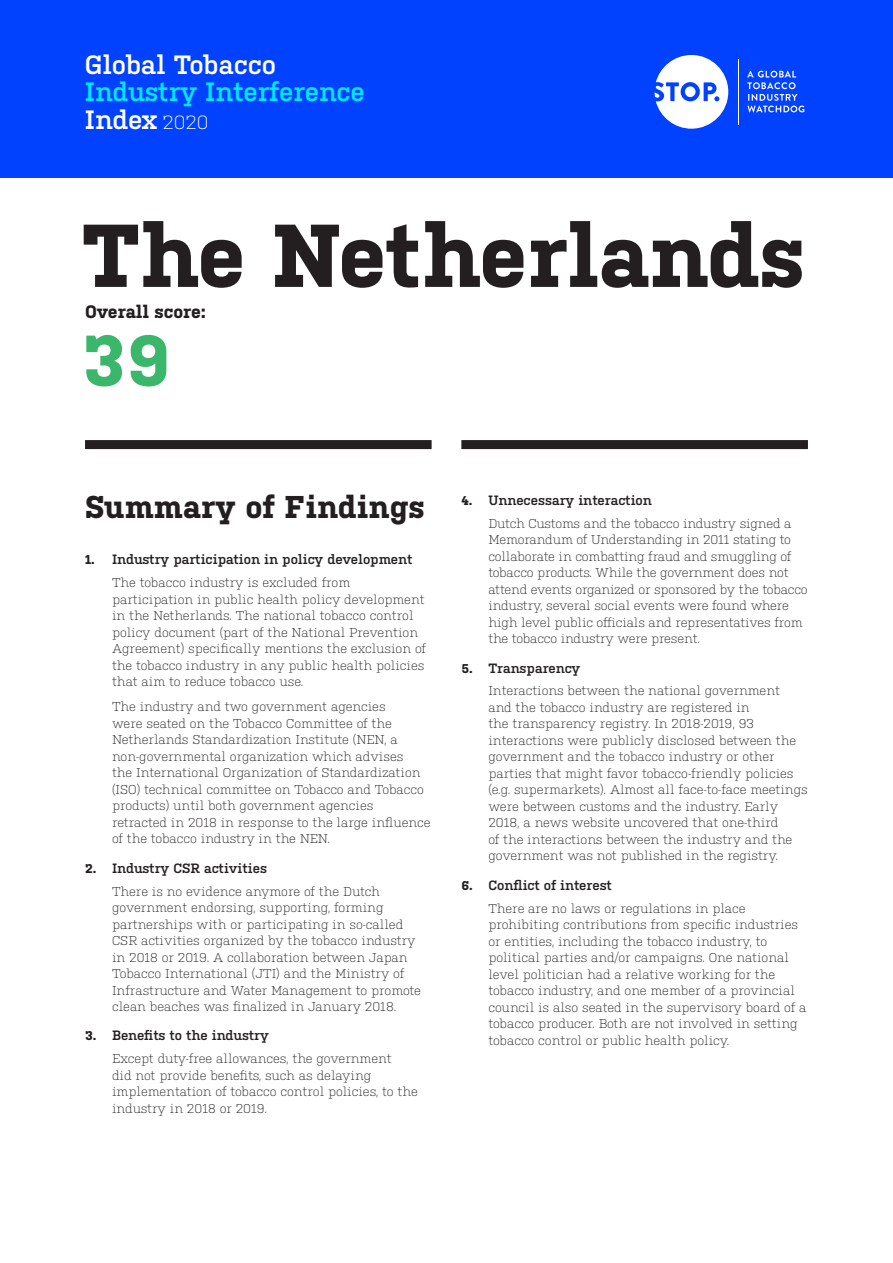
<style>
.page{position:relative;width:893px;height:1263px;background:#fff}
.page>*{position:absolute;margin:0;border:0;box-sizing:border-box;transform-origin:0 0}
.t1{font:700 88.95px "Kulturista";color:#231f20}
.t2{font:700 71.7px "Kulturista";color:#3bb76c}
.t3{font:700 31.5px "Kulturista";letter-spacing:.01em;color:#231f20}
.t4{font:600 26.55px/27.9px "Kulturista";color:#00e8ff}
.t5{font:600 26.55px "Kulturista";color:#fff}
.t6{font:700 18px "Kulturista";color:#231f20}
.t7{font:600 13.5px "Kulturista";color:#231f20}
.t8{font:600 13.5px "Kulturista";letter-spacing:-.02em;color:#231f20}
.BC_indent{font:300 12.75px/16.5px "Kulturista";color:#231f20}
.s1{color:#fff}
.s2{font-weight:300;font-size:19.05px;color:#fff}
.s3{font-weight:700;font-size:12.75px}
</style>
<div class="page">
<div style="left:0;top:0;width:893px;height:177px;background:#0042ff"></div>
<svg style="left:655px;top:55px;width:73px;height:74px"></svg>
<div style="left:685px;top:86px;width:11px;height:11px;background:#fff;border-radius:50%"></div>
<hr style="left:738px;top:59px;width:1px;height:65px;background:#fff">
<svg style="left:747px;top:71px;width:57px;height:41px"></svg>
<div style="left:85px;top:440px;width:347px;height:9px;background:#231f20"></div>
<div style="left:461px;top:440px;width:347px;height:9px;background:#231f20"></div>
<h3 class="t5" style="left:85px;top:49px;width:193px">Global Tobacco</h3>
<h3 class="t4" style="left:85px;top:78px;width:282px">Industry Interference<br><span class="s1">Index</span> <span class="s2">2020</span></h3>
<p class="t1" style="left:82px;top:205px;width:724px">The Netherlands</p>
<p class="t6" style="left:85px;top:301px;width:122px">Overall score:</p>
<p class="t2" style="left:82px;top:319px;width:90px">39</p>
<p class="t3" style="left:85px;top:489px;width:341px">Summary of Findings</p>
<p class="t7" style="left:85px;top:552px;width:329px"><span class="s3">1.</span> Industry participation in policy development</p>
<p class="BC_indent" style="left:112px;top:574px;width:316px">The tobacco industry is excluded from participation in public health policy development in the Netherlands. The national tobacco control policy document (part of the National Prevention Agreement) specifically mentions the exclusion of the tobacco industry in any public health policies that aim to reduce tobacco use.</p>
<p class="BC_indent" style="left:112px;top:698px;width:320px">The industry and two government agencies<br>were seated on the Tobacco Committee of the Netherlands Standardization Institute (NEN, a non-governmental organization which advises<br>the International Organization of Standardization (ISO) technical committee on Tobacco and Tobacco products) until both government agencies retracted in 2018 in response to the large influence of the tobacco industry in the NEN.</p>
<p class="t7" style="left:85px;top:860px;width:184px"><span class="s3">2.</span> Industry CSR activities</p>
<p class="BC_indent" style="left:112px;top:882px;width:310px">There is no evidence anymore of the Dutch government endorsing, supporting, forming partnerships with or participating in so-called CSR activities organized by the tobacco industry in 2018 or 2019. A collaboration between Japan Tobacco International (JTI) and the Ministry of Infrastructure and Water Management to promote clean beaches was finalized in January 2018.</p>
<p class="t8" style="left:85px;top:1028px;width:185px"><span class="s3">3.</span> Benefits to the industry</p>
<p class="BC_indent" style="left:112px;top:1049px;width:307px">Except duty-free allowances, the government<br>did not provide benefits, such as delaying implementation of tobacco control policies, to the industry in 2018 or 2019.</p>
<p class="t7" style="left:461px;top:492px;width:192px"><span class="s3">4.</span> Unnecessary interaction</p>
<p class="BC_indent" style="left:488px;top:514px;width:321px">Dutch Customs and the tobacco industry signed a Memorandum of Understanding in 2011 stating to collaborate in combatting fraud and smuggling of tobacco products. While the government does not attend events organized or sponsored by the tobacco industry, several social events were found where high level public officials and representatives from the tobacco industry were present.</p>
<p class="t7" style="left:461px;top:660px;width:120px"><span class="s3">5.</span> Transparency</p>
<p class="BC_indent" style="left:488px;top:682px;width:321px">Interactions between the national government<br>and the tobacco industry are registered in<br>the transparency registry. In 2018-2019, 93 interactions were publicly disclosed between the government and the tobacco industry or other parties that might favor tobacco-friendly policies (e.g. supermarkets). Almost all face-to-face meetings were between customs and the industry. Early 2018, a news website uncovered that one-third<br>of the interactions between the industry and the government was not published in the registry.</p>
<p class="t7" style="left:461px;top:877px;width:152px"><span class="s3">6.</span> Conflict of interest</p>
<p class="BC_indent" style="left:488px;top:899px;width:319px">There are no laws or regulations in place prohibiting contributions from specific industries or entities, including the tobacco industry, to political parties and/or campaigns. One national level politician had a relative working for the tobacco industry, and one member of a provincial council is also seated in the supervisory board of a tobacco producer. Both are not involved in setting tobacco control or public health policy.</p>
</div>
